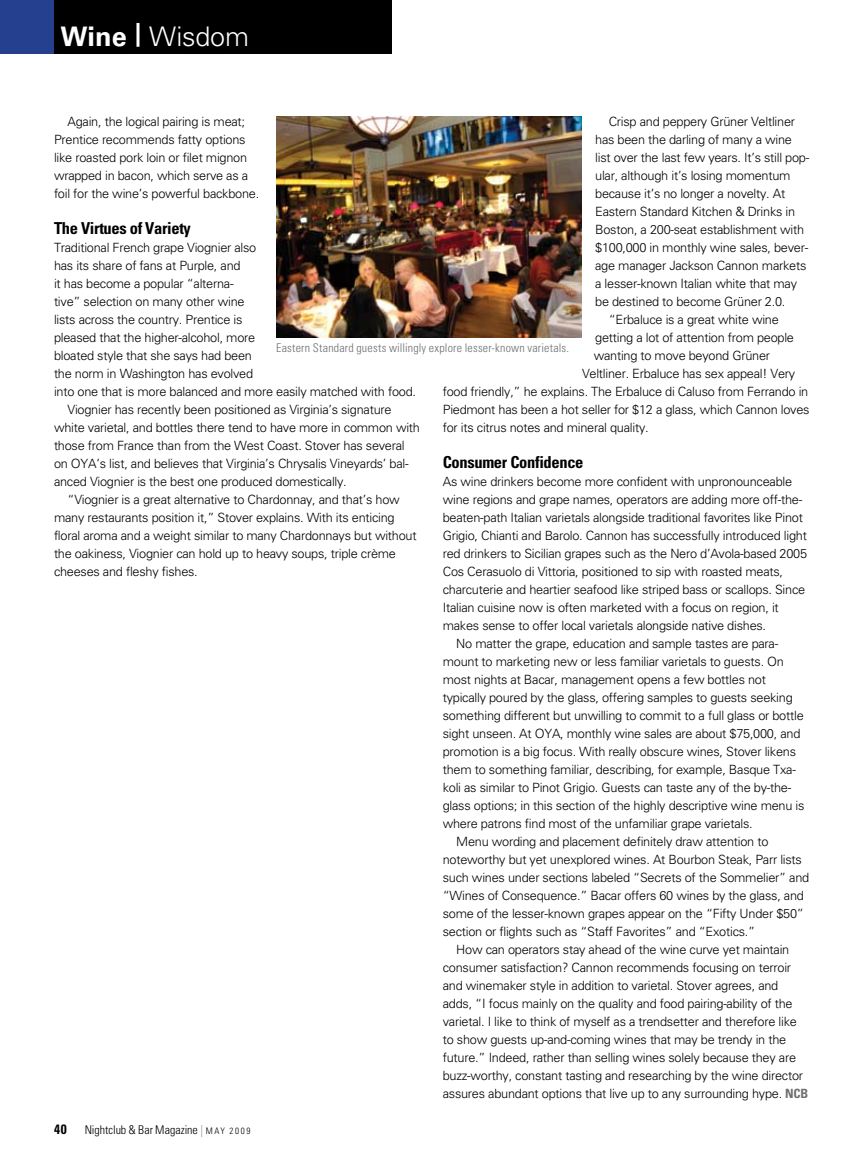
<style>
.page{position:relative;width:864px;height:1161px;background:#fff}
.page>*{position:absolute;margin:0;border:0;box-sizing:border-box;transform-origin:0 0}
.t1{font:300 27px "Univers";letter-spacing:-.005em;color:#fff}
.t2{font:700 condensed 16.5px "Univers";letter-spacing:-.02em;color:#000}
.t3{font:700 condensed 13.5px "Univers";color:#000}
.t4{font:300 12.75px/18px "Univers";letter-spacing:-.02em;color:#000}
.t5{font:300 condensed 12px "Univers";letter-spacing:.02em;color:#6d6f71}
.t6{font:300 condensed 12px "Univers";letter-spacing:-.005em;color:#000}
.s1{font-weight:700}
.s2{font-weight:700;font-stretch:condensed;color:#6d6f71}
.s3{color:#939598}
.s4{font-size:9px}
</style>
<div class="page">
<div style="left:0;top:0;width:54px;height:54px;background:#24408f"></div>
<div style="left:54px;top:0;width:338px;height:54px;background:#000"></div>
<div style="left:53px;top:18px;width:205px;height:39px;background:#000"></div>
<svg style="left:136px;top:23px;width:4px;height:24px"></svg>
<img style="left:276px;top:116px;width:305px;height:221px">
<h1 class="t1" style="left:60px;top:20px;width:190px"><span class="s1">Wine</span> Wisdom</h1>
<p class="t4" style="left:609px;top:112px;width:188px">Crisp and peppery Grüner Veltliner</p>
<p class="t4" style="left:595px;top:130px;width:198px">has been the darling of many a wine</p>
<p class="t4" style="left:595px;top:148px;width:216px">list over the last few years. It’s still pop-</p>
<p class="t4" style="left:595px;top:166px;width:197px">ular, although it’s losing momentum</p>
<p class="t4" style="left:595px;top:184px;width:192px">because it’s no longer a novelty. At</p>
<p class="t4" style="left:595px;top:202px;width:202px">Eastern Standard Kitchen &amp; Drinks in</p>
<p class="t4" style="left:595px;top:220px;width:211px">Boston, a 200-seat establishment with</p>
<p class="t4" style="left:595px;top:238px;width:215px">$100,000 in monthly wine sales, bever-</p>
<p class="t4" style="left:595px;top:256px;width:213px">age manager Jackson Cannon markets</p>
<p class="t4" style="left:595px;top:274px;width:203px">a lesser-known Italian white that may</p>
<p class="t4" style="left:595px;top:292px;width:192px">be destined to become Grüner 2.0.</p>
<p class="t4" style="left:609px;top:310px;width:172px">“Erbaluce is a great white wine</p>
<p class="t4" style="left:595px;top:328px;width:200px">getting a lot of attention from people</p>
<p class="t4" style="left:594px;top:346px;width:178px">wanting to move beyond Grüner</p>
<p class="t4" style="left:582px;top:364px;width:215px">Veltliner. Erbaluce has sex appeal! Very</p>
<p class="t4" style="left:443px;top:382px;width:367px">food friendly,” he explains. The Erbaluce di Caluso from Ferrando in</p>
<p class="t4" style="left:443px;top:400px;width:368px">Piedmont has been a hot seller for $12 a glass, which Cannon loves</p>
<p class="t4" style="left:443px;top:418px;width:207px">for its citrus notes and mineral quality.</p>
<p class="t2" style="left:443px;top:452px;width:142px">Consumer Confidence</p>
<p class="t4" style="left:443px;top:472px;width:351px">As wine drinkers become more confident with unpronounceable</p>
<p class="t4" style="left:443px;top:490px;width:361px">wine regions and grape names, operators are adding more off-the-</p>
<p class="t4" style="left:443px;top:508px;width:362px">beaten-path Italian varietals alongside traditional favorites like Pinot</p>
<p class="t4" style="left:443px;top:526px;width:366px">Grigio, Chianti and Barolo. Cannon has successfully introduced light</p>
<p class="t4" style="left:443px;top:544px;width:366px">red drinkers to Sicilian grapes such as the Nero d’Avola-based 2005</p>
<p class="t4" style="left:443px;top:562px;width:342px">Cos Cerasuolo di Vittoria, positioned to sip with roasted meats,</p>
<p class="t4" style="left:443px;top:580px;width:364px">charcuterie and heartier seafood like striped bass or scallops. Since</p>
<p class="t4" style="left:443px;top:598px;width:338px">Italian cuisine now is often marketed with a focus on region, it</p>
<p class="t4" style="left:443px;top:616px;width:325px">makes sense to offer local varietals alongside native dishes.</p>
<p class="t4" style="left:456px;top:634px;width:324px">No matter the grape, education and sample tastes are para-</p>
<p class="t4" style="left:443px;top:652px;width:343px">mount to marketing new or less familiar varietals to guests. On</p>
<p class="t4" style="left:443px;top:670px;width:325px">most nights at Bacar, management opens a few bottles not</p>
<p class="t4" style="left:443px;top:688px;width:352px">typically poured by the glass, offering samples to guests seeking</p>
<p class="t4" style="left:443px;top:706px;width:362px">something different but unwilling to commit to a full glass or bottle</p>
<p class="t4" style="left:443px;top:724px;width:359px">sight unseen. At OYA, monthly wine sales are about $75,000, and</p>
<p class="t4" style="left:443px;top:742px;width:355px">promotion is a big focus. With really obscure wines, Stover likens</p>
<p class="t4" style="left:443px;top:760px;width:355px">them to something familiar, describing, for example, Basque Txa-</p>
<p class="t4" style="left:443px;top:778px;width:350px">koli as similar to Pinot Grigio. Guests can taste any of the by-the-</p>
<p class="t4" style="left:443px;top:796px;width:363px">glass options; in this section of the highly descriptive wine menu is</p>
<p class="t4" style="left:443px;top:814px;width:311px">where patrons find most of the unfamiliar grape varietals.</p>
<p class="t4" style="left:456px;top:832px;width:314px">Menu wording and placement definitely draw attention to</p>
<p class="t4" style="left:443px;top:850px;width:361px">noteworthy but yet unexplored wines. At Bourbon Steak, Parr lists</p>
<p class="t4" style="left:443px;top:868px;width:368px">such wines under sections labeled “Secrets of the Sommelier” and</p>
<p class="t4" style="left:443px;top:886px;width:363px">“Wines of Consequence.” Bacar offers 60 wines by the glass, and</p>
<p class="t4" style="left:443px;top:904px;width:363px">some of the lesser-known grapes appear on the “Fifty Under $50”</p>
<p class="t4" style="left:443px;top:922px;width:314px">section or flights such as “Staff Favorites” and “Exotics.”</p>
<p class="t4" style="left:456px;top:940px;width:335px">How can operators stay ahead of the wine curve yet maintain</p>
<p class="t4" style="left:443px;top:958px;width:350px">consumer satisfaction? Cannon recommends focusing on terroir</p>
<p class="t4" style="left:443px;top:976px;width:337px">and winemaker style in addition to varietal. Stover agrees, and</p>
<p class="t4" style="left:443px;top:994px;width:351px">adds, “I focus mainly on the quality and food pairing-ability of the</p>
<p class="t4" style="left:443px;top:1012px;width:356px">varietal. I like to think of myself as a trendsetter and therefore like</p>
<p class="t4" style="left:443px;top:1030px;width:345px">to show guests up-and-coming wines that may be trendy in the</p>
<p class="t4" style="left:443px;top:1048px;width:355px">future.” Indeed, rather than selling wines solely because they are</p>
<p class="t4" style="left:443px;top:1066px;width:362px">buzz-worthy, constant tasting and researching by the wine director</p>
<p class="t4" style="left:443px;top:1084px;width:367px">assures abundant options that live up to any surrounding hype. <span class="s2">NCB</span></p>
<p class="t4" style="left:54px;top:112px;width:207px;text-indent:14px">Again, the logical pairing is meat; Prentice recommends fatty options like roasted pork loin or filet mignon wrapped in bacon, which serve as a foil for the wine’s powerful backbone.</p>
<p class="t2" style="left:54px;top:218px;width:138px">The Virtues of Variety</p>
<p class="t4" style="left:54px;top:238px;width:204px">Traditional French grape Viognier also</p>
<p class="t4" style="left:54px;top:256px;width:188px">has its share of fans at Purple, and</p>
<p class="t4" style="left:54px;top:274px;width:181px">it has become a popular “alterna-</p>
<p class="t4" style="left:54px;top:292px;width:192px">tive” selection on many other wine</p>
<p class="t4" style="left:54px;top:310px;width:190px">lists across the country. Prentice is</p>
<p class="t4" style="left:54px;top:328px;width:203px">pleased that the higher-alcohol, more</p>
<p class="t4" style="left:54px;top:346px;width:199px">bloated style that she says had been</p>
<p class="t4" style="left:54px;top:364px;width:201px">the norm in Washington has evolved</p>
<p class="t4" style="left:54px;top:382px;width:364px">into one that is more balanced and more easily matched with food.</p>
<p class="t4" style="left:68px;top:400px;width:326px">Viognier has recently been positioned as Virginia’s signature</p>
<p class="t4" style="left:54px;top:418px;width:368px">white varietal, and bottles there tend to have more in common with</p>
<p class="t4" style="left:54px;top:436px;width:352px">those from France than from the West Coast. Stover has several</p>
<p class="t4" style="left:54px;top:454px;width:356px">on OYA’s list, and believes that Virginia’s Chrysalis Vineyards’ bal-</p>
<p class="t4" style="left:54px;top:472px;width:294px">anced Viognier is the best one produced domestically.</p>
<p class="t4" style="left:68px;top:490px;width:334px">“Viognier is a great alternative to Chardonnay, and that’s how</p>
<p class="t4" style="left:54px;top:508px;width:342px">many restaurants position it,” Stover explains. With its enticing</p>
<p class="t4" style="left:54px;top:526px;width:364px">floral aroma and a weight similar to many Chardonnays but without</p>
<p class="t4" style="left:54px;top:544px;width:344px">the oakiness, Viognier can hold up to heavy soups, triple crème</p>
<p class="t4" style="left:54px;top:562px;width:145px">cheeses and fleshy fishes.</p>
<p class="t5" style="left:276px;top:340px;width:295px">Eastern Standard guests willingly explore lesser-known varietals.</p>
<p class="t3" style="left:54px;top:1121px;width:14px">40</p>
<p class="t6" style="left:85px;top:1123px;width:167px">Nightclub &amp; Bar Magazine <span class="s3">|</span> <span class="s4">m aY 2 0 0 9</span></p>
</div>
